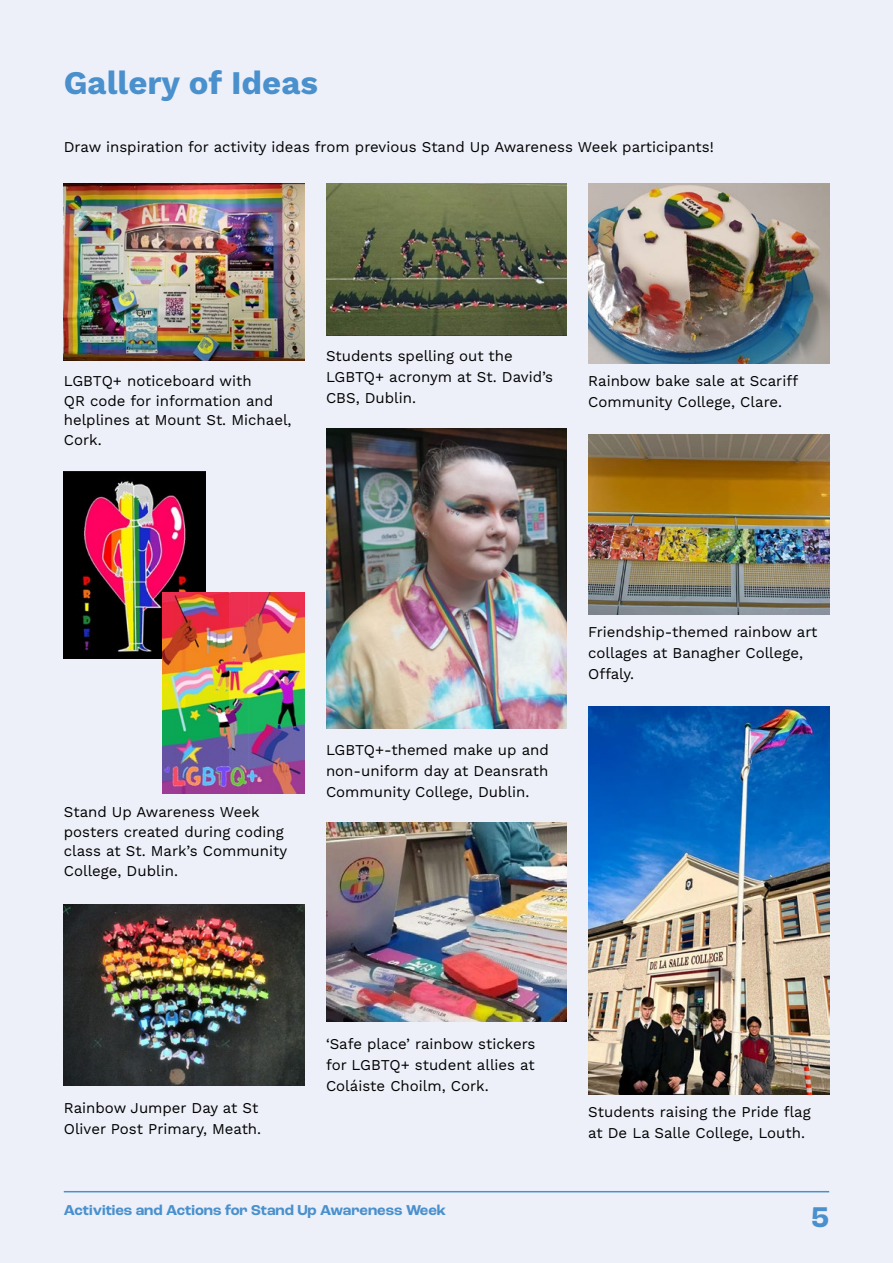
<style>
.page{position:relative;width:893px;height:1263px;background:#edf0f9}
.page>*{position:absolute;margin:0;border:0;box-sizing:border-box;transform-origin:0 0}
.H2_22_24{font:700 33px "Work Sans";color:#4990cd}
.t1{font:700 30px "Roc Grotesk";color:#4990cd}
.Body_10_14{font:15px/21px "Work Sans";color:#000}
.t2{font:700 15px "Roc Grotesk";color:#4990cd}
</style>
<div class="page">
<img style="left:64px;top:183px;width:241px;height:177px">
<img style="left:64px;top:471px;width:142px;height:187px">
<img style="left:326px;top:183px;width:241px;height:153px">
<img style="left:326px;top:428px;width:241px;height:300px">
<img style="left:326px;top:822px;width:241px;height:199px">
<img style="left:64px;top:905px;width:241px;height:181px">
<img style="left:588px;top:183px;width:241px;height:181px">
<img style="left:588px;top:434px;width:241px;height:181px">
<img style="left:588px;top:707px;width:241px;height:388px">
<img style="left:163px;top:592px;width:142px;height:201px">
<hr style="left:64px;top:1191px;width:765px;height:1px;background:#4990cd">
<p class="H2_22_24" style="left:64px;top:58px;width:256px">Gallery of Ideas</p>
<p class="Body_10_14" style="left:64px;top:136px;width:652px">Draw inspiration for activity ideas from previous Stand Up Awareness Week participants!</p>
<p class="Body_10_14" style="left:64px;top:371px;width:229px;line-height:19.5px">LGBTQ+ noticeboard with<br>QR code for information and helplines at Mount St. Michael,<br>Cork.</p>
<p class="Body_10_14" style="left:326px;top:344px;width:229px">Students spelling out the<br>LGBTQ+ acronym at St. David’s<br>CBS, Dublin.</p>
<p class="Body_10_14" style="left:588px;top:370px;width:211px">Rainbow bake sale at Scariff<br>Community College, Clare.</p>
<p class="Body_10_14" style="left:64px;top:802px;width:225px;line-height:19.5px">Stand Up Awareness Week posters created during coding class at St. Mark’s Community<br>College, Dublin.</p>
<p class="Body_10_14" style="left:326px;top:738px;width:224px;text-align:justify">LGBTQ+-themed make up and non-uniform day at Deansrath Community College, Dublin.</p>
<p class="Body_10_14" style="left:588px;top:621px;width:231px">Friendship-themed rainbow art collages at Banagher College,<br>Offaly.</p>
<p class="Body_10_14" style="left:64px;top:1097px;width:199px">Rainbow Jumper Day at St<br>Oliver Post Primary, Meath.</p>
<p class="Body_10_14" style="left:326px;top:1032px;width:211px;text-align:justify">‘Safe place’ rainbow stickers for LGBTQ+ student allies at Coláiste Choilm, Cork.</p>
<p class="Body_10_14" style="left:588px;top:1101px;width:224px">Students raising the Pride flag at De La Salle College, Louth.</p>
<p class="t2" style="left:64px;top:1201px;width:384px">Activities and Actions for Stand Up Awareness Week</p>
<h2 class="t1" style="left:811px;top:1198px;width:20px">5</h2>
</div>
